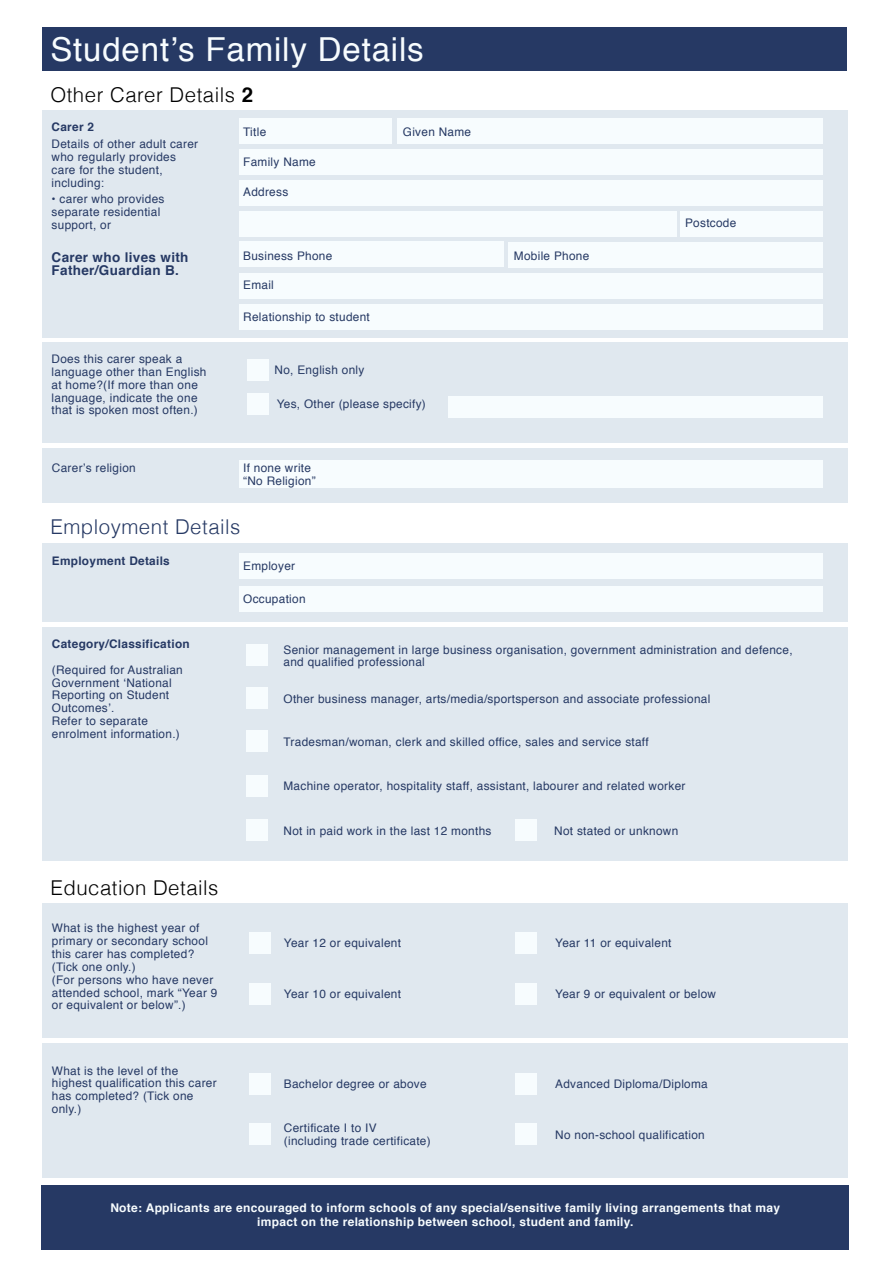
<style>
.page{position:relative;width:893px;height:1263px;background:#fff}
.page>*{position:absolute;margin:0;border:0;box-sizing:border-box;transform-origin:0 0}
.t1{font:33px "Helvetica";letter-spacing:.025em;color:#f7fcfe}
.t2{font:300 20.4px "Helvetica";letter-spacing:.025em;color:#000}
.t3{font:300 20.4px "Helvetica";letter-spacing:.025em;color:#263964}
.t4{font:700 13.5px/12.9px "Helvetica";letter-spacing:.025em;color:#263964}
.t5{font:700 12px/14.4px "Helvetica";letter-spacing:.025em;color:#f7fcfe;text-align:center}
.t6{font:11.85px/12.9px "Helvetica";letter-spacing:.025em;color:#263964}
.t7{font:700 11.85px "Helvetica";letter-spacing:.025em;color:#263964}
.s1{font-weight:700}
</style>
<div class="page">
<div style="left:42px;top:27px;width:805px;height:44px;background:#263964"></div>
<div style="left:41px;top:1185px;width:808px;height:64px;background:#263964"></div>
<div style="left:42px;top:111px;width:806px;height:227px;background:#e0e8ef"></div>
<div style="left:42px;top:342px;width:806px;height:101px;background:#e0e8ef"></div>
<div style="left:42px;top:448px;width:806px;height:54px;background:#e0e8ef"></div>
<div style="left:239px;top:118px;width:153px;height:26px;background:#f7fcfe"></div>
<div style="left:397px;top:118px;width:426px;height:26px;background:#f7fcfe"></div>
<div style="left:239px;top:149px;width:584px;height:26px;background:#f7fcfe"></div>
<div style="left:239px;top:180px;width:584px;height:26px;background:#f7fcfe"></div>
<div style="left:680px;top:211px;width:143px;height:25px;background:#f7fcfe"></div>
<div style="left:239px;top:211px;width:438px;height:25px;background:#f7fcfe"></div>
<div style="left:509px;top:242px;width:314px;height:25px;background:#f7fcfe"></div>
<div style="left:239px;top:242px;width:265px;height:25px;background:#f7fcfe"></div>
<div style="left:239px;top:273px;width:584px;height:25px;background:#f7fcfe"></div>
<div style="left:239px;top:304px;width:584px;height:25px;background:#f7fcfe"></div>
<div style="left:239px;top:460px;width:584px;height:28px;background:#f7fcfe"></div>
<div style="left:42px;top:903px;width:806px;height:134px;background:#e0e8ef"></div>
<div style="left:248px;top:359px;width:21px;height:22px;background:#f7fcfe"></div>
<div style="left:248px;top:393px;width:21px;height:22px;background:#f7fcfe"></div>
<div style="left:42px;top:544px;width:806px;height:78px;background:#e0e8ef"></div>
<div style="left:239px;top:553px;width:584px;height:25px;background:#f7fcfe"></div>
<div style="left:239px;top:586px;width:584px;height:25px;background:#f7fcfe"></div>
<div style="left:249px;top:932px;width:21px;height:21px;background:#f7fcfe"></div>
<div style="left:515px;top:932px;width:21px;height:21px;background:#f7fcfe"></div>
<div style="left:249px;top:983px;width:21px;height:21px;background:#f7fcfe"></div>
<div style="left:515px;top:983px;width:21px;height:21px;background:#f7fcfe"></div>
<div style="left:42px;top:1044px;width:806px;height:134px;background:#e0e8ef"></div>
<div style="left:249px;top:1073px;width:21px;height:21px;background:#f7fcfe"></div>
<div style="left:515px;top:1073px;width:21px;height:21px;background:#f7fcfe"></div>
<div style="left:249px;top:1124px;width:21px;height:21px;background:#f7fcfe"></div>
<div style="left:515px;top:1124px;width:21px;height:21px;background:#f7fcfe"></div>
<div style="left:42px;top:627px;width:806px;height:234px;background:#e0e8ef"></div>
<div style="left:246px;top:644px;width:22px;height:22px;background:#f7fcfe"></div>
<div style="left:246px;top:687px;width:22px;height:22px;background:#f7fcfe"></div>
<div style="left:246px;top:731px;width:22px;height:21px;background:#f7fcfe"></div>
<div style="left:246px;top:775px;width:22px;height:21px;background:#f7fcfe"></div>
<div style="left:246px;top:819px;width:22px;height:22px;background:#f7fcfe"></div>
<div style="left:515px;top:819px;width:21px;height:22px;background:#f7fcfe"></div>
<div style="left:449px;top:396px;width:374px;height:21px;background:#f7fcfe"></div>
<h1 class="t1" style="left:50px;top:24px;width:375px">StudentÕs Family Details</h1>
<h2 class="t2" style="left:50px;top:82px;width:204px">Other Carer Details <span class="s1">2</span></h2>
<p class="t7" style="left:52px;top:118px;width:44px">Carer 2</p>
<p class="t6" style="left:52px;top:138px;width:148px">Details of other adult carer who regularly provides care for the student, including:</p>
<p class="t6" style="left:52px;top:193px;width:114px">• carer who provides separate residential support, or</p>
<p class="t4" style="left:52px;top:251px;width:138px">Carer who lives with<br>Father/Guardian B.</p>
<p class="t6" style="left:52px;top:353px;width:156px">Does this carer speak a language other than English at home?(If more than one language, indicate the one that is spoken most often.)</p>
<p class="t6" style="left:52px;top:462px;width:85px">CarerÕs religion</p>
<p class="t6" style="left:243px;top:125px;width:25px">Title</p>
<p class="t6" style="left:243px;top:156px;width:74px">Family Name</p>
<p class="t6" style="left:243px;top:186px;width:47px">Address</p>
<p class="t6" style="left:403px;top:125px;width:70px">Given Name</p>
<p class="t6" style="left:243px;top:250px;width:91px">Business Phone</p>
<p class="t6" style="left:514px;top:250px;width:77px">Mobile Phone</p>
<p class="t6" style="left:243px;top:279px;width:32px">Email</p>
<p class="t6" style="left:243px;top:311px;width:128px">Relationship to student</p>
<p class="t6" style="left:275px;top:364px;width:91px">No, English only</p>
<p class="t6" style="left:277px;top:398px;width:151px">Yes, Other (please specify)</p>
<p class="t6" style="left:243px;top:461px;width:74px">If none write<br>ÒNo ReligionÓ</p>
<h2 class="t3" style="left:50px;top:514px;width:192px">Employment Details</h2>
<p class="t7" style="left:52px;top:551px;width:119px">Employment Details</p>
<p class="t6" style="left:243px;top:560px;width:53px">Employer</p>
<p class="t6" style="left:243px;top:593px;width:64px">Occupation</p>
<p class="t6" style="left:685px;top:217px;width:53px">Postcode</p>
<p class="t7" style="left:52px;top:634px;width:139px">Category/Classification</p>
<p class="t6" style="left:52px;top:663px;width:132px">(Required for Australian<br>Government ÔNational<br>Reporting on Student<br>OutcomesÕ.<br>Refer to separate enrolment information.)</p>
<h2 class="t2" style="left:50px;top:875px;width:170px">Education Details</h2>
<p class="t6" style="left:52px;top:922px;width:167px">What is the highest year of primary or secondary school this carer has completed? (Tick one only.)<br>(For persons who have never attended school, mark ÒYear 9 or equivalent or belowÓ.)</p>
<p class="t6" style="left:52px;top:1064px;width:166px">What is the level of the highest qualification this carer has completed? (Tick one only.)</p>
<p class="t6" style="left:283px;top:643px;width:511px">Senior management in large business organisation, government administration and defence, and qualified professional</p>
<p class="t6" style="left:283px;top:692px;width:428px">Other business manager, arts/media/sportsperson and associate professional</p>
<p class="t6" style="left:283px;top:735px;width:367px">Tradesman/woman, clerk and skilled office, sales and service staff</p>
<p class="t6" style="left:283px;top:780px;width:403px">Machine operator, hospitality staff, assistant, labourer and related worker</p>
<p class="t6" style="left:283px;top:824px;width:209px">Not in paid work in the last 12 months</p>
<p class="t6" style="left:554px;top:824px;width:126px">Not stated or unknown</p>
<p class="t6" style="left:284px;top:937px;width:119px">Year 12 or equivalent</p>
<p class="t6" style="left:555px;top:937px;width:118px">Year 11 or equivalent</p>
<p class="t6" style="left:284px;top:987px;width:119px">Year 10 or equivalent</p>
<p class="t6" style="left:555px;top:987px;width:162px">Year 9 or equivalent or below</p>
<p class="t6" style="left:284px;top:1077px;width:144px">Bachelor degree or above</p>
<p class="t6" style="left:555px;top:1077px;width:154px">Advanced Diploma/Diploma</p>
<p class="t6" style="left:284px;top:1122px;width:148px">Certificate I to IV (including trade certificate)</p>
<p class="t6" style="left:555px;top:1128px;width:151px">No non-school qualification</p>
<p class="t5" style="left:110px;top:1201px;width:671px">Note: Applicants are encouraged to inform schools of any special/sensitive family living arrangements that may impact on the relationship between school, student and family.</p>
</div>
